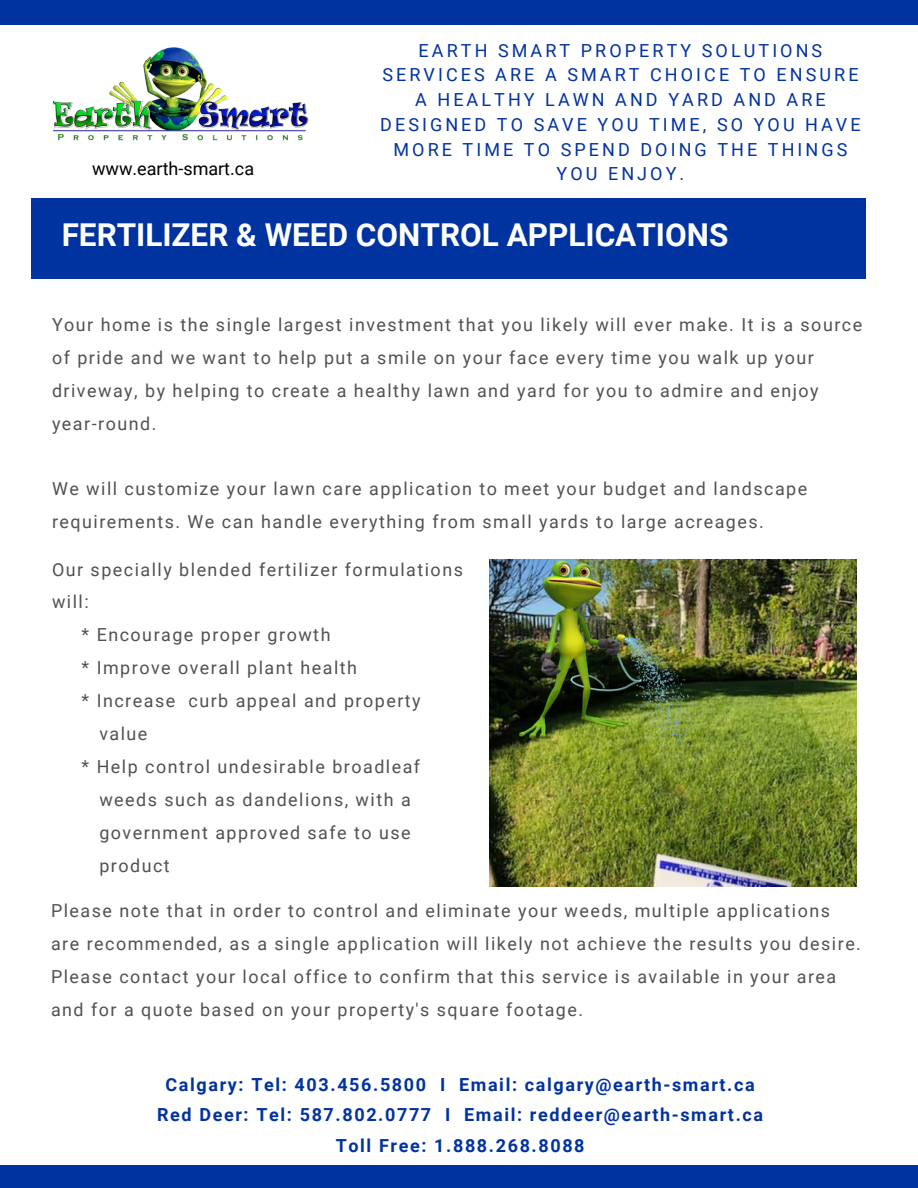
<style>
.page{position:relative;width:918px;height:1188px;background:#fff}
.page>*{position:absolute;margin:0;border:0;box-sizing:border-box;transform-origin:0 0}
.t1{font:700 31.5px "Roboto";color:#fff}
.t2{font:18px/24.8px "Roboto";letter-spacing:.17em;color:#0032a0;text-align:center}
.t3{font:700 18px "Roboto";letter-spacing:.09em;color:#0032a0}
.t4{font:18px "Roboto";color:#000}
.t5{font:17.85px/32.8px "Roboto";letter-spacing:.085em;color:#515151}
</style>
<div class="page">
<div style="left:0;top:1166px;width:918px;height:22px;background:#0032a0"></div>
<div style="left:0;top:0;width:918px;height:25px;background:#0032a0"></div>
<div style="left:31px;top:199px;width:835px;height:79px;background:#0032a0"></div>
<img style="left:489px;top:559px;width:367px;height:328px">
<img style="left:52px;top:47px;width:257px;height:94px">
<p class="t4" style="left:92px;top:158px;width:164px">www.earth-smart.ca</p>
<p class="t2" style="left:380px;top:38px;width:482px">EARTH SMART PROPERTY SOLUTIONS<br>SERVICES ARE A SMART CHOICE TO ENSURE<br>A HEALTHY LAWN AND YARD AND ARE<br>DESIGNED TO SAVE YOU TIME, SO YOU HAVE<br>MORE TIME TO SPEND DOING THE THINGS<br>YOU ENJOY.</p>
<p class="t1" style="left:62px;top:217px;width:668px">FERTILIZER &amp; WEED CONTROL APPLICATIONS</p>
<p class="t5" style="left:52px;top:308px;width:812px">Your home is the single largest investment that you likely will ever make. It is a source of pride and we want to help put a smile on your face every time you walk up your driveway, by helping to create a healthy lawn and yard for you to admire and enjoy year-round.</p>
<p class="t5" style="left:52px;top:473px;width:757px">We will customize your lawn care application to meet your budget and landscape requirements. We can handle everything from small yards to large acreages.</p>
<p class="t5" style="left:52px;top:553px;width:412px">Our specially blended fertilizer formulations will:</p>
<p class="t5" style="left:82px;top:619px;width:250px">* Encourage proper growth</p>
<p class="t5" style="left:82px;top:652px;width:277px">* Improve overall plant health</p>
<p class="t5" style="left:82px;top:685px;width:341px">* Increase curb appeal and property</p>
<p class="t5" style="left:99px;top:718px;width:50px">value</p>
<p class="t5" style="left:82px;top:750px;width:340px">* Help control undesirable broadleaf</p>
<p class="t5" style="left:99px;top:783px;width:313px">weeds such as dandelions, with a</p>
<p class="t5" style="left:99px;top:816px;width:313px">government approved safe to use</p>
<p class="t5" style="left:99px;top:849px;width:72px">product</p>
<p class="t5" style="left:51px;top:895px;width:811px">Please note that in order to control and eliminate your weeds, multiple applications are recommended, as a single application will likely not achieve the results you desire.</p>
<p class="t5" style="left:51px;top:961px;width:787px">Please contact your local office to confirm that this service is available in your area and for a quote based on your property's square footage.</p>
<p class="t3" style="left:165px;top:1074px;width:591px">Calgary: Tel: 403.456.5800 I Email: calgary@earth-smart.ca</p>
<p class="t3" style="left:157px;top:1104px;width:608px">Red Deer: Tel: 587.802.0777 I Email: reddeer@earth-smart.ca</p>
<p class="t3" style="left:336px;top:1135px;width:250px">Toll Free: 1.888.268.8088</p>
</div>
